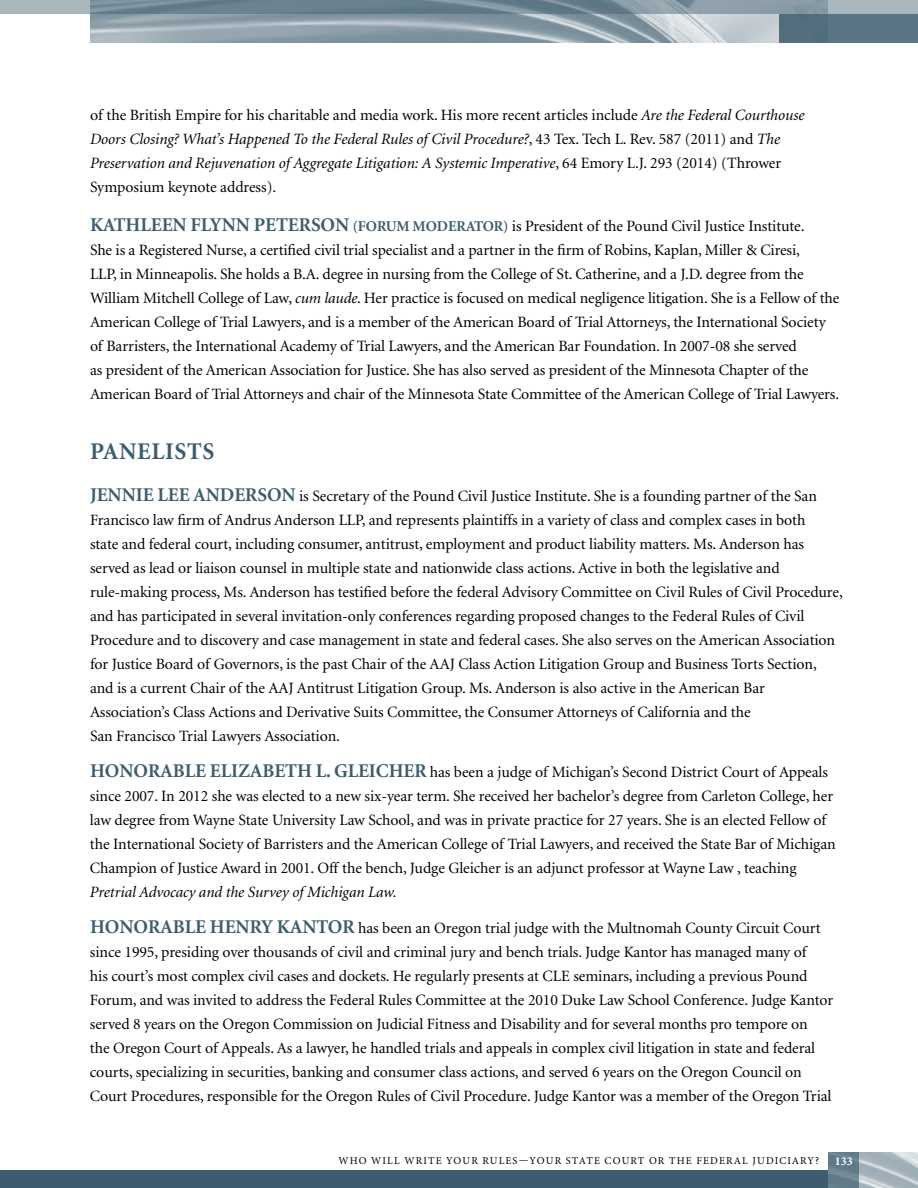
<style>
.page{position:relative;width:918px;height:1188px;background:#fff}
.page>*{position:absolute;margin:0;border:0;box-sizing:border-box;transform-origin:0 0}
.t1{font:700 24px "Minion";letter-spacing:.03em;color:#3d5d6f}
.t2{font:15.75px/24px "Minion";letter-spacing:-.005em;color:#000}
.t3{font:italic 15.75px "Minion";letter-spacing:-.005em;color:#000}
.t4{font:700 12px "Minion Pro";color:#fff}
.t5{font:10.5px "Minion Pro";letter-spacing:.11em;color:#000}
.s1{font-style:italic}
.s2{font-weight:700;font-size:19.5px;color:#3d5d6f}
.s3{font-weight:700;font-size:15px;color:#3d5d6f}
</style>
<div class="page">
<div style="left:0;top:1170px;width:918px;height:18px;background:#3d5d6f"></div>
<img style="left:859px;top:1152px;width:59px;height:36px">
<svg style="left:828px;top:1152px;width:31px;height:36px"></svg>
<img style="left:90px;top:14px;width:689px;height:29px">
<svg style="left:0;top:0;width:918px;height:14px;background:#7d929e"></svg>
<div style="left:779px;top:14px;width:139px;height:29px;background:#5a7585"></div>
<p class="t2" style="left:90px;top:103px;width:716px">of the British Empire for his charitable and media work. His more recent articles include <span class="s1">Are the Federal Courthouse Doors Closing? What’s Happened To the Federal Rules of Civil Procedure?</span>, 43 Tex. Tech L. Rev. 587 (2011) and <span class="s1">The Preservation and Rejuvenation of Aggregate Litigation: A Systemic Imperative</span>, 64 Emory L.J. 293 (2014) (Thrower Symposium keynote address).</p>
<p class="t2" style="left:90px;top:214px;width:751px"><span class="s2">KATHLEEN FLYNN PETERSON</span> <span class="s3">(FORUM MODERATOR)</span> is President of the Pound Civil Justice Institute.<br>She is a Registered Nurse, a certified civil trial specialist and a partner in the firm of Robins, Kaplan, Miller &amp; Ciresi,<br>LLP, in Minneapolis. She holds a B.A. degree in nursing from the College of St. Catherine, and a J.D. degree from the William Mitchell College of Law, <span class="s1">cum laude</span>. Her practice is focused on medical negligence litigation. She is a Fellow of the American College of Trial Lawyers, and is a member of the American Board of Trial Attorneys, the International Society of Barristers, the International Academy of Trial Lawyers, and the American Bar Foundation. In 2007-08 she served<br>as president of the American Association for Justice. She has also served as president of the Minnesota Chapter of the American Board of Trial Attorneys and chair of the Minnesota State Committee of the American College of Trial Lawyers.</p>
<h1 class="t1" style="left:90px;top:439px;width:126px">PANELISTS</h1>
<p class="t2" style="left:90px;top:484px;width:754px"><span class="s2">JENNIE LEE ANDERSON</span> is Secretary of the Pound Civil Justice Institute. She is a founding partner of the San Francisco law firm of Andrus Anderson LLP, and represents plaintiffs in a variety of class and complex cases in both<br>state and federal court, including consumer, antitrust, employment and product liability matters. Ms. Anderson has served as lead or liaison counsel in multiple state and nationwide class actions. Active in both the legislative and rule-making process, Ms. Anderson has testified before the federal Advisory Committee on Civil Rules of Civil Procedure, and has participated in several invitation-only conferences regarding proposed changes to the Federal Rules of Civil Procedure and to discovery and case management in state and federal cases. She also serves on the American Association for Justice Board of Governors, is the past Chair of the AAJ Class Action Litigation Group and Business Torts Section, and is a current Chair of the AAJ Antitrust Litigation Group. Ms. Anderson is also active in the American Bar Association’s Class Actions and Derivative Suits Committee, the Consumer Attorneys of California and the<br>San Francisco Trial Lawyers Association.</p>
<p class="t2" style="left:90px;top:760px;width:747px"><span class="s2">HONORABLE ELIZABETH L. GLEICHER</span> has been a judge of Michigan’s Second District Court of Appeals since 2007. In 2012 she was elected to a new six-year term. She received her bachelor’s degree from Carleton College, her law degree from Wayne State University Law School, and was in private practice for 27 years. She is an elected Fellow of the International Society of Barristers and the American College of Trial Lawyers, and received the State Bar of Michigan Champion of Justice Award in 2001. Off the bench, Judge Gleicher is an adjunct professor at Wayne Law , teaching</p>
<p class="t3" style="left:90px;top:884px;width:308px">Pretrial Advocacy and the Survey of Michigan Law.</p>
<p class="t2" style="left:90px;top:916px;width:745px"><span class="s2">HONORABLE HENRY KANTOR</span> has been an Oregon trial judge with the Multnomah County Circuit Court since 1995, presiding over thousands of civil and criminal jury and bench trials. Judge Kantor has managed many of<br>his court’s most complex civil cases and dockets. He regularly presents at CLE seminars, including a previous Pound Forum, and was invited to address the Federal Rules Committee at the 2010 Duke Law School Conference. Judge Kantor served 8 years on the Oregon Commission on Judicial Fitness and Disability and for several months pro tempore on<br>the Oregon Court of Appeals. As a lawyer, he handled trials and appeals in complex civil litigation in state and federal courts, specializing in securities, banking and consumer class actions, and served 6 years on the Oregon Council on Court Procedures, responsible for the Oregon Rules of Civil Procedure. Judge Kantor was a member of the Oregon Trial</p>
<p class="t5" style="left:338px;top:1154px;width:482px">WHO WILL WRITE YOUR RULES—YOUR STATE COURT OR THE FEDERAL JUDICIARY?</p>
<p class="t4" style="left:835px;top:1152px;width:19px">133</p>
</div>
